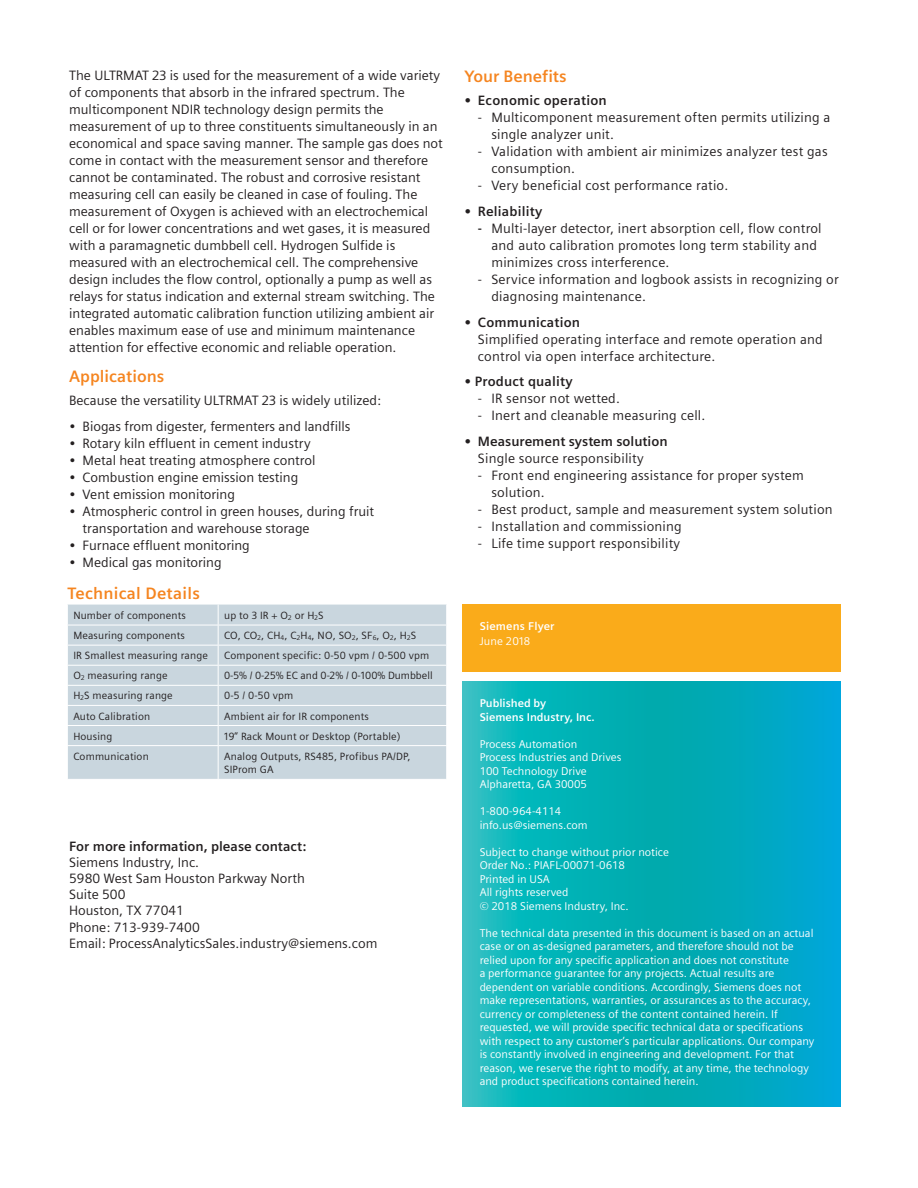
<style>
.page{position:relative;width:918px;height:1188px;background:#fff}
.page>*{position:absolute;margin:0;border:0;box-sizing:border-box;transform-origin:0 0}
._02__Subhead__11pt_1{font:700 16.5px "Siemens Sans";color:#f58520}
._03__Body_text__9pt{font:700 16.5px "Siemens Sans";letter-spacing:.015em;color:#f58520}
._03__Body_text__9pt-2{font:13.5px/17px "Siemens Sans";color:#231f20}
._04__Marginal_notes{font:13.5px "Siemens Sans";color:#231f20}
._03__Body_text__9pt-3{font:700 13.5px/17px "Siemens Sans";letter-spacing:.015em;color:#231f20}
._04__Marginal_notes-2{font:700 13.5px "Siemens Sans";color:#231f20}
.t1{font:11.25px/13.5px "Siemens Sans";color:#fff}
._03__Body_text__7_5p{font:700 11.25px/13.5px "Siemens Sans";color:#fff}
._03__Body_text__9pt-4{font:10.5px/13.6px "Siemens Sans";letter-spacing:.015em;color:#231f20}
.s1{font-weight:700}
.s2{font-weight:400}
</style>
<div class="page">
<svg style="left:463px;top:682px;width:378px;height:424px;background:#05aebb"></svg>
<div style="left:463px;top:604px;width:378px;height:67px;background:#faab1a"></div>
<div style="left:68px;top:605px;width:378px;height:174px;background:#c9d6de"></div>
<hr style="left:67px;top:625px;width:151px;height:1px;background:#fff">
<hr style="left:218px;top:625px;width:229px;height:1px;background:#fff">
<hr style="left:67px;top:645px;width:151px;height:1px;background:#fff">
<hr style="left:218px;top:645px;width:229px;height:1px;background:#fff">
<hr style="left:67px;top:665px;width:151px;height:1px;background:#fff">
<hr style="left:218px;top:665px;width:229px;height:1px;background:#fff">
<hr style="left:67px;top:685px;width:151px;height:1px;background:#fff">
<hr style="left:218px;top:685px;width:229px;height:1px;background:#fff">
<hr style="left:67px;top:705px;width:151px;height:1px;background:#fff">
<hr style="left:218px;top:705px;width:229px;height:1px;background:#fff">
<hr style="left:67px;top:725px;width:151px;height:1px;background:#fff">
<hr style="left:218px;top:725px;width:229px;height:1px;background:#fff">
<svg style="left:218px;top:605px;width:1px;height:140px"></svg>
<hr style="left:67px;top:745px;width:151px;height:1px;background:#fff">
<hr style="left:218px;top:745px;width:229px;height:1px;background:#fff">
<hr style="left:218px;top:746px;width:1px;height:33px;background:#fff">
<p class="_03__Body_text__9pt-2" style="left:69px;top:66px;width:375px">The ULTRMAT 23 is used for the measurement of a wide variety of components that absorb in the infrared spectrum. The multicomponent NDIR technology design permits the measurement of up to three constituents simultaneously in an economical and space saving manner. The sample gas does not come in contact with the measurement sensor and therefore cannot be contaminated. The robust and corrosive resistant measuring cell can easily be cleaned in case of fouling. The measurement of Oxygen is achieved with an electrochemical cell or for lower concentrations and wet gases, it is measured with a paramagnetic dumbbell cell. Hydrogen Sulfide is measured with an electrochemical cell. The comprehensive design includes the flow control, optionally a pump as well as relays for status indication and external stream switching. The integrated automatic calibration function utilizing ambient air enables maximum ease of use and minimum maintenance attention for effective economic and reliable operation.</p>
<p class="_02__Subhead__11pt_1" style="left:69px;top:367px;width:97px">Applications</p>
<p class="_03__Body_text__9pt-2" style="left:69px;top:392px;width:313px">Because the versatility ULTRMAT 23 is widely utilized:</p>
<p class="_03__Body_text__9pt-2" style="left:69px;top:418px;width:283px">• Biogas from digester, fermenters and landfills</p>
<p class="_03__Body_text__9pt-2" style="left:69px;top:435px;width:243px">• Rotary kiln effluent in cement industry</p>
<p class="_03__Body_text__9pt-2" style="left:69px;top:452px;width:248px">• Metal heat treating atmosphere control</p>
<p class="_03__Body_text__9pt-2" style="left:69px;top:469px;width:231px">• Combustion engine emission testing</p>
<p class="_03__Body_text__9pt-2" style="left:69px;top:486px;width:167px">• Vent emission monitoring</p>
<p class="_03__Body_text__9pt-2" style="left:83px;top:503px;width:293px;text-indent:-14px">• Atmospheric control in green houses, during fruit transportation and warehouse storage</p>
<p class="_03__Body_text__9pt-2" style="left:69px;top:537px;width:182px">• Furnace effluent monitoring</p>
<p class="_03__Body_text__9pt-2" style="left:69px;top:554px;width:154px">• Medical gas monitoring</p>
<p class="_03__Body_text__9pt" style="left:67px;top:583px;width:134px">Technical Details</p>
<p class="_03__Body_text__9pt-4" style="left:73px;top:609px;width:114px">Number of components</p>
<p class="_03__Body_text__9pt-4" style="left:224px;top:609px;width:101px">up to 3 IR + O<sub>2</sub> or H<sub>2</sub>S</p>
<p class="_03__Body_text__9pt-4" style="left:73px;top:629px;width:113px">Measuring components</p>
<p class="_03__Body_text__9pt-4" style="left:224px;top:629px;width:194px">CO, CO<sub>2</sub>, CH<sub>4</sub>, C<sub>2</sub>H<sub>4</sub>, NO, SO<sub>2</sub>, SF<sub>6</sub>, O<sub>2</sub>, H<sub>2</sub>S</p>
<p class="_03__Body_text__9pt-4" style="left:73px;top:649px;width:136px">IR Smallest measuring range</p>
<p class="_03__Body_text__9pt-4" style="left:224px;top:649px;width:207px">Component specific: 0-50 vpm / 0-500 vpm</p>
<p class="_03__Body_text__9pt-4" style="left:73px;top:669px;width:96px">O<sub>2</sub> measuring range</p>
<p class="_03__Body_text__9pt-4" style="left:224px;top:669px;width:210px">0-5% / 0-25% EC and 0-2% / 0-100% Dumbbell</p>
<p class="_03__Body_text__9pt-4" style="left:73px;top:689px;width:101px">H<sub>2</sub>S measuring range</p>
<p class="_03__Body_text__9pt-4" style="left:224px;top:689px;width:71px">0-5 / 0-50 vpm</p>
<p class="_03__Body_text__9pt-4" style="left:73px;top:709px;width:78px">Auto Calibration</p>
<p class="_03__Body_text__9pt-4" style="left:224px;top:709px;width:146px">Ambient air for IR components</p>
<p class="_03__Body_text__9pt-4" style="left:73px;top:729px;width:41px">Housing</p>
<p class="_03__Body_text__9pt-4" style="left:224px;top:729px;width:178px">19” Rack Mount or Desktop (Portable)</p>
<p class="_03__Body_text__9pt-4" style="left:73px;top:749px;width:77px">Communication</p>
<p class="_03__Body_text__9pt-4" style="left:224px;top:749px;width:188px">Analog Outputs, RS485, Profibus PA/DP,<br>SIProm GA</p>
<p class="_04__Marginal_notes-2" style="left:69px;top:838px;width:239px">For more information, please contact:</p>
<p class="_04__Marginal_notes" style="left:69px;top:855px;width:132px">Siemens Industry, Inc.</p>
<p class="_04__Marginal_notes" style="left:69px;top:871px;width:237px">5980 West Sam Houston Parkway North</p>
<p class="_04__Marginal_notes" style="left:69px;top:887px;width:58px">Suite 500</p>
<p class="_04__Marginal_notes" style="left:69px;top:903px;width:116px">Houston, TX 77041</p>
<p class="_04__Marginal_notes" style="left:69px;top:919px;width:132px">Phone: 713-939-7400</p>
<p class="_04__Marginal_notes" style="left:69px;top:936px;width:310px">Email: ProcessAnalyticsSales.industry@siemens.com</p>
<p class="_02__Subhead__11pt_1" style="left:464px;top:67px;width:104px">Your Benefits</p>
<p class="_03__Body_text__9pt-3" style="left:464px;top:92px;width:144px">• Economic operation</p>
<p class="_03__Body_text__9pt-2" style="left:491px;top:109px;width:341px;text-indent:-14px">- Multicomponent measurement often permits utilizing a single analyzer unit.</p>
<p class="_03__Body_text__9pt-2" style="left:491px;top:143px;width:338px;text-indent:-14px">- Validation with ambient air minimizes analyzer test gas consumption.</p>
<p class="_03__Body_text__9pt-2" style="left:478px;top:177px;width:252px">- Very beneficial cost performance ratio.</p>
<p class="_03__Body_text__9pt-3" style="left:464px;top:203px;width:79px">• Reliability</p>
<p class="_03__Body_text__9pt-2" style="left:491px;top:220px;width:332px;text-indent:-14px"><span class="s1">-</span> Multi-layer detector, inert absorption cell, flow control and auto calibration promotes long term stability and minimizes cross interference.</p>
<p class="_03__Body_text__9pt-2" style="left:491px;top:271px;width:349px;text-indent:-14px">- Service information and logbook assists in recognizing or diagnosing maintenance.</p>
<p class="_03__Body_text__9pt-2" style="left:478px;top:313px;width:346px;text-indent:-14px"><span class="s1">• Communication<br></span>Simplified operating interface and remote operation and control via open interface architecture.</p>
<p class="_03__Body_text__9pt-3" style="left:464px;top:373px;width:110px">• Product quality</p>
<p class="_03__Body_text__9pt-2" style="left:478px;top:390px;width:144px">- IR sensor not wetted.</p>
<p class="_03__Body_text__9pt-2" style="left:478px;top:407px;width:229px">- Inert and cleanable measuring cell.</p>
<p class="_03__Body_text__9pt-3" style="left:478px;top:432px;width:191px;text-indent:-14px">• Measurement system solution<br><span class="s2">Single source responsibility</span></p>
<p class="_03__Body_text__9pt-2" style="left:491px;top:467px;width:314px;text-indent:-14px">- Front end engineering assistance for proper system solution.</p>
<p class="_03__Body_text__9pt-2" style="left:478px;top:501px;width:356px">- Best product, sample and measurement system solution</p>
<p class="_03__Body_text__9pt-2" style="left:478px;top:518px;width:205px">- Installation and commissioning</p>
<p class="_03__Body_text__9pt-2" style="left:478px;top:535px;width:204px">- Life time support responsibility</p>
<p class="_03__Body_text__7_5p" style="left:480px;top:619px;width:76px;line-height:14.7px">Siemens Flyer<br><span class="s2">June 2018</span></p>
<p class="_03__Body_text__7_5p" style="left:480px;top:697px;width:117px">Published by<br>Siemens Industry, Inc.</p>
<p class="t1" style="left:480px;top:737px;width:143px">Process Automation<br>Process Industries and Drives<br>100 Technology Drive<br>Alpharetta, GA 30005</p>
<p class="t1" style="left:480px;top:805px;width:110px">1-800-964-4114 info.us@siemens.com</p>
<p class="t1" style="left:480px;top:845px;width:191px">Subject to change without prior notice<br>Order No.: PIAFL-00071-0618<br>Printed in USA<br>All rights reserved<br>© 2018 Siemens Industry, Inc.</p>
<p class="t1" style="left:480px;top:926px;width:336px">The technical data presented in this document is based on an actual case or on as-designed parameters, and therefore should not be relied upon for any specific application and does not constitute<br>a performance guarantee for any projects. Actual results are dependent on variable conditions. Accordingly, Siemens does not make representations, warranties, or assurances as to the accuracy, currency or completeness of the content contained herein. If requested, we will provide specific technical data or specifications with respect to any customer’s particular applications. Our company is constantly involved in engineering and development. For that reason, we reserve the right to modify, at any time, the technology and product specifications contained herein.</p>
</div>
